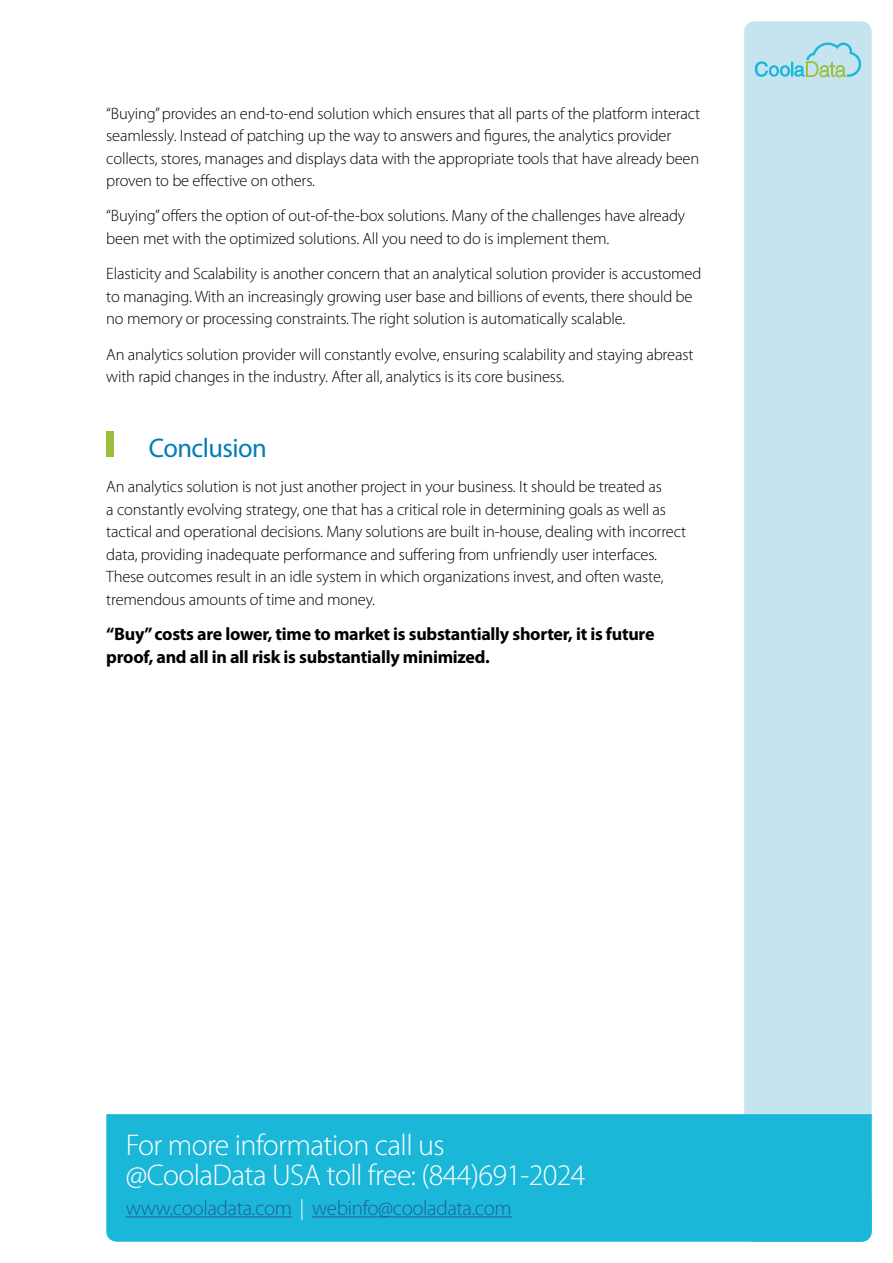
<style>
.page{position:relative;width:893px;height:1263px;background:#fff}
.page>*{position:absolute;margin:0;border:0;box-sizing:border-box;transform-origin:0 0}
.t1{font:300 30px/30px "Myriad Pro";letter-spacing:-.02em;color:#fff}
.t2{font:27px "Myriad Pro";letter-spacing:-.02em;color:#007db7}
.t3{font:300 21px "Myriad Pro";letter-spacing:-.02em;color:#215e9e}
.t4{font:700 18px/22.5px "Myriad Pro";letter-spacing:-.015em;color:#000}
.t5{font:300 16.5px/22.5px "Myriad Pro";letter-spacing:-.01em;color:#000}
.s1{color:#fff}
</style>
<div class="page">
<div style="left:744px;top:21px;width:128px;height:1093px;background:#c5e4f0"></div>
<svg style="left:755px;top:43px;width:106px;height:34px;background:#a8dadf"></svg>
<div style="left:106px;top:431px;width:8px;height:26px;background:#9bbe3c"></div>
<div style="left:106px;top:1114px;width:766px;height:128px;background:#1bb7d9"></div>
<hr style="left:126px;top:1216px;width:166px;height:1px;background:#215e9e">
<hr style="left:312px;top:1216px;width:200px;height:1px;background:#215e9e">
<p class="t5" style="left:106px;top:102px;width:596px">“Buying”provides an end t o- -end solution which ensures that all parts of the platform interact seamlessly. Instead of patching up the way to answers and figures, the analytics provider collects, stores, manages and displays data with the appropriate tools that have already been proven to be effective on others.</p>
<p class="t5" style="left:106px;top:205px;width:580px">“Buying”offers the option of out-of-the-box solutions. Many of the challenges have already been met with the optimized solutions. All you need to do is implement them.</p>
<p class="t5" style="left:106px;top:263px;width:596px">Elasticity and Scalability is another concern that an analytical solution provider is accustomed to managing. With an increasingly growing user base and billions of events, there should be no memory or processing constraints. The right solution is automatically scalable.</p>
<p class="t5" style="left:106px;top:343px;width:589px">An analytics solution provider will constantly evolve, ensuring scalability and staying abreast with rapid changes in the industry. After all, analytics is its core business.</p>
<h2 class="t2" style="left:149px;top:431px;width:120px">Conclusion</h2>
<p class="t5" style="left:106px;top:476px;width:581px">An analytics solution is not just another project in your business It. should be treated as<br>a constantly evolving strategy, one that has a critical role in determining goals as well as tactical and operational decisions. Many solutions are built in-house, dealing with incorrect data, providing inadequate performance and suffering from unfriendly user interfaces.<br>These outcomes result in an idle system in which organizations invest, and often waste, tremendous amounts of time and money.</p>
<p class="t4" style="left:106px;top:622px;width:550px">“Buy”costs are lower, time to market is substantially shorter it, is future proof, and all in all risk is substantially minimized.</p>
<h1 class="t1" style="left:126px;top:1130px;width:461px">For more information call us @CoolaData USA toll free ): 844(691-2024</h1>
<p class="t3" style="left:126px;top:1196px;width:387px">www.cooladata.com <span class="s1">|</span> webinfo@cooladata.com</p>
</div>
